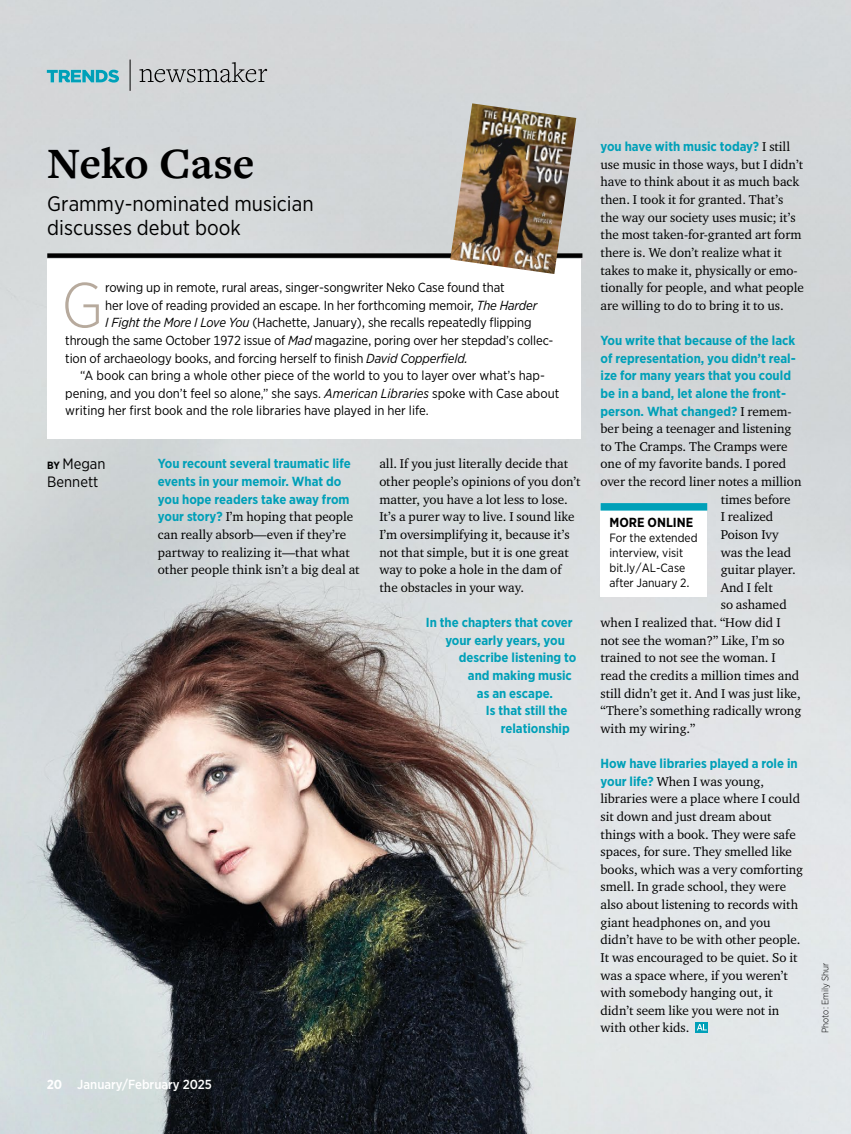
<style>
.page{position:relative;width:851px;height:1134px;background:#fff}
.page>*{position:absolute;margin:0;border:0;box-sizing:border-box;transform-origin:0 0}
.sidebar-body-dropcap{font:300 63.45px "Gotham Narrow";color:#b7aa9d}
.head{font:700 45px "Freight Text Pro";color:#000}
.deck{font:21px/24px "Gotham Narrow";color:#000}
.byline{font:15px/18px "Gotham Narrow";color:#000}
.newsmaker{font:13.2px/17.7px "Charter ITC Std";color:#000}
.sidebar-body-dropcap-2{font:13.2px "Gotham Narrow";letter-spacing:-.01em;color:#000}
.newsmaker-2{font:700 13.2px "Gotham Narrow";color:#00a0b8}
.sidebar-body{font:13.2px/17.7px "Gotham Narrow";color:#000}
.t1{font:500 13.2px "Gotham Narrow";color:#fff}
.sidebar_body-no_indent{font:700 13.2px "Gotham Narrow";color:#000}
.sidebar_body-no_indent-2{font:12px/15px "Gotham Narrow";color:#000}
.credit{font:300 9.3px "Gotham Narrow";color:#000}
.s1{font-style:italic}
.s2{font-weight:700;font-size:10.5px}
.s3{font-family:"Gotham Narrow";font-weight:700;color:#00a0b8}
.s4{font-weight:700}
.s5{font-family:"Charter ITC Std";font-weight:400;color:#000}
</style>
<div class="page">
<img style="left:0;top:0;width:850px;height:1134px">
<svg style="left:695px;top:1022px;width:12px;height:10px"></svg>
<svg style="left:696px;top:1024px;width:10px;height:6px"></svg>
<div style="left:47px;top:259px;width:534px;height:180px;background:#fff"></div>
<div style="left:47px;top:253px;width:535px;height:5px;background:#000"></div>
<img style="left:450px;top:103px;width:126px;height:171px">
<div style="left:600px;top:503px;width:107px;height:94px;background:#fff"></div>
<div style="left:600px;top:503px;width:107px;height:8px;background:#00a0b8"></div>
<svg style="left:47px;top:70px;width:72px;height:13px"></svg>
<svg style="left:139px;top:62px;width:128px;height:20px;background:#aeb0b1"></svg>
<hr style="left:130px;top:60px;width:1px;height:31px;background:#000">
<p class="head" style="left:47px;top:134px;width:209px">Neko Case</p>
<p class="deck" style="left:47px;top:192px;width:268px">Grammy-nominated musician discusses debut book</p>
<p class="sidebar-body-dropcap" style="left:61px;top:266px;width:44px">G</p>
<p class="sidebar-body-dropcap-2" style="left:105px;top:279px;width:401px">rowing up in remote, rural areas, singer-songwriter Neko Case found that</p>
<p class="sidebar-body-dropcap-2" style="left:105px;top:297px;width:433px">her love of reading provided an escape. In her forthcoming memoir, <span class="s1">The Harder</span></p>
<p class="sidebar-body-dropcap-2" style="left:105px;top:315px;width:428px"><span class="s1">I Fight the More I Love You</span> (Hachette, January), she recalls repeatedly flipping</p>
<p class="sidebar-body-dropcap-2" style="left:65px;top:332px;width:489px">through the same October 1972 issue of <span class="s1">Mad</span> magazine, poring over her stepdad’s collec-</p>
<p class="sidebar-body-dropcap-2" style="left:65px;top:350px;width:404px">tion of archaeology books, and forcing herself to finish <span class="s1">David Copperfield.</span></p>
<p class="sidebar-body" style="left:65px;top:366px;width:495px;text-indent:15px">“A book can bring a whole other piece of the world to you to layer over what’s hap&shy;pening, and you don’t feel so alone,” she says. <span class="s1">American Libraries</span> spoke with Case about writing her first book and the role libraries have played in her life.</p>
<p class="byline" style="left:47px;top:454px;width:60px"><span class="s2">BY</span> Megan<br>Bennett</p>
<p class="newsmaker" style="left:158px;top:455px;width:203px"><span class="s3">You recount several traumatic life events in your memoir. What do you hope readers take away from your story?</span> I’m hoping that people can really absorb—even if they’re partway to realizing it—that what other people think isn’t a big deal at</p>
<p class="newsmaker" style="left:379px;top:455px;width:203px">all. If you just literally decide that other people’s opinions of you don’t matter, you have a lot less to lose.<br>It’s a purer way to live. I sound like I’m oversimplifying it, because it’s not that simple, but it is one great way to poke a hole in the dam of the obstacles in your way.</p>
<p class="newsmaker-2" style="left:426px;top:614px;width:148px">In the chapters that cover</p>
<p class="newsmaker-2" style="left:445px;top:632px;width:121px">your early years, you</p>
<p class="newsmaker-2" style="left:459px;top:649px;width:119px">describe listening to</p>
<p class="newsmaker-2" style="left:468px;top:667px;width:106px">and making music</p>
<p class="newsmaker-2" style="left:477px;top:684px;width:78px">as an escape.</p>
<p class="newsmaker-2" style="left:486px;top:702px;width:83px">Is that still the</p>
<p class="newsmaker-2" style="left:501px;top:720px;width:70px">relationship</p>
<p class="t1" style="left:47px;top:1076px;width:167px"><span class="s4">20</span> January/February 2025</p>
<p class="newsmaker" style="left:600px;top:138px;width:205px"><span class="s3">you have with music today?</span> I still use music in those ways, but I didn’t have to think about it as much back then. I took it for granted. That’s the way our society uses music; it’s the most taken-for-granted art form there is. We don’t realize what it takes to make it, physically or emo&shy;tionally for people, and what people are willing to do to bring it to us.</p>
<p class="newsmaker-2" style="left:600px;top:332px;width:196px">You write that because of the lack</p>
<p class="newsmaker-2" style="left:600px;top:350px;width:197px">of representation, you didn’t real-</p>
<p class="newsmaker-2" style="left:600px;top:367px;width:192px">ize for many years that you could</p>
<p class="newsmaker-2" style="left:600px;top:385px;width:187px">be in a band, let alone the front-</p>
<p class="newsmaker-2" style="left:600px;top:402px;width:193px">person. What changed? <span class="s5">I remem-</span></p>
<p class="newsmaker" style="left:600px;top:420px;width:192px">ber being a teenager and listening</p>
<p class="newsmaker" style="left:600px;top:437px;width:189px">to The Cramps. The Cramps were</p>
<p class="newsmaker" style="left:600px;top:455px;width:187px">one of my favorite bands. I pored</p>
<p class="newsmaker" style="left:600px;top:472px;width:202px">over the record liner notes a million</p>
<p class="newsmaker" style="left:720px;top:490px;width:71px">times before</p>
<p class="newsmaker" style="left:720px;top:508px;width:54px">I realized</p>
<p class="newsmaker" style="left:720px;top:525px;width:59px">Poison Ivy</p>
<p class="newsmaker" style="left:720px;top:543px;width:72px">was the lead</p>
<p class="newsmaker" style="left:720px;top:561px;width:77px">guitar player.</p>
<p class="newsmaker" style="left:720px;top:578px;width:53px">And I felt</p>
<p class="newsmaker" style="left:720px;top:596px;width:68px">so ashamed</p>
<p class="newsmaker" style="left:600px;top:613px;width:181px">when I realized that. “How did I</p>
<p class="newsmaker" style="left:600px;top:631px;width:186px">not see the woman?” Like, I’m so</p>
<p class="newsmaker" style="left:600px;top:649px;width:177px">trained to not see the woman. I</p>
<p class="newsmaker" style="left:600px;top:666px;width:200px">read the credits a million times and</p>
<p class="newsmaker" style="left:600px;top:684px;width:202px">still didn’t get it. And I was just like,</p>
<p class="newsmaker" style="left:600px;top:702px;width:202px">“There’s something radically wrong</p>
<p class="newsmaker" style="left:600px;top:719px;width:96px">with my wiring.”</p>
<p class="newsmaker" style="left:600px;top:754px;width:204px"><span class="s3">How have libraries played a role in your life?</span> When I was young, libraries were a place where I could sit down and just dream about things with a book. They were safe spaces, for sure. They smelled like books, which was a very comforting smell. In grade school, they were also about listening to records with giant headphones on, and you didn’t have to be with other people.<br>It was encouraged to be quiet. So it was a space where, if you weren’t with somebody hanging out, it didn’t seem like you were not in with other kids.</p>
<p class="sidebar_body-no_indent" style="left:609px;top:514px;width:85px">MORE ONLINE</p>
<p class="sidebar_body-no_indent-2" style="left:609px;top:530px;width:89px">For the extended interview, visit bit.ly/AL-Case after January 2.</p>
<p class="credit" style="left:819px;top:1033px;width:72px;rotate:-90deg">Photo: Emily Shur</p>
</div>
